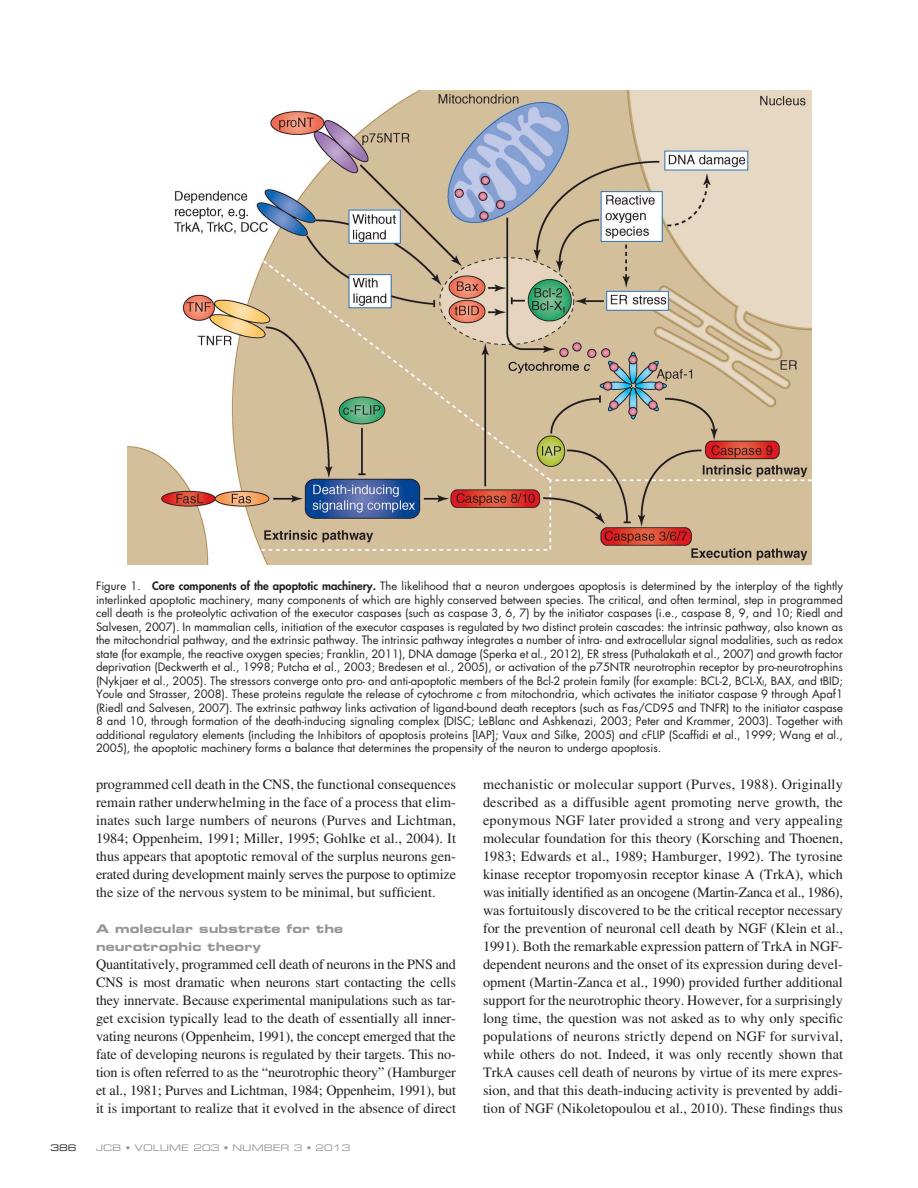
<style>
.page{position:relative;width:918px;height:1188px;background:#fff}
.page>*{position:absolute;margin:0;border:0;box-sizing:border-box;transform-origin:0 0}
.t1{font:14.25px/18px "Times LT Std";color:#231f20;text-align:justify}
.t2{font:12px/18px "Eurostile LT Std Bold Ex 2";letter-spacing:.005em;color:#949698}
.t3{font:11.25px/13.5px "Futura Std";color:#231f20;text-align:justify}
.t4{font:9px "Eurostile LT Std Ex 2";color:#949698}
.t5{font:9px "Eurostile LT Std Ex 2";color:#231f20}
.s1{font-weight:800}
.s2{font-style:italic}
</style>
<div class="page">
<img style="left:128px;top:90px;width:684px;height:475px">
<p class="t3" style="left:96px;top:579px;width:749px">Figure 1. <span class="s1">Core components of the apoptotic machinery.</span> The likelihood that a neuron undergoes apoptosis is determined by the interplay of the tightly interlinked apoptotic machinery, many components of which are highly conserved between species. The critical, and often terminal, step in programmed cell death is the proteolytic activation of the executor caspases (such as caspase 3, 6, 7) by the initiator caspases (i.e., caspase 8, 9, and 10; Riedl and Salvesen, 2007). In mammalian cells, initiation of the executor caspases is regulated by two distinct protein cascades: the intrinsic pathway, also known as the mitochondrial pathway, and the extrinsic pathway. The intrinsic pathway integrates a number of intra- and extracellular signal modalities, such as redox state (for example, the reactive oxygen species; Franklin, 2011), DNA damage (Sperka et al., 2012), ER stress (Puthalakath et al., 2007) and growth factor deprivation (Deckwerth et al., 1998; Putcha et al., 2003; Bredesen et al., 2005), or activation of the p75NTR neurotrophin receptor by pro-neurotrophins (Nykjaer et al., 2005). The stressors converge onto pro- and anti-apoptotic members of the Bcl-2 protein family (for example: BCL-2, BCL-X<sub>l</sub>, BAX, and tBID; Youle and Strasser, 2008). These proteins regulate the release of cytochrome <span class="s2">c</span> from mitochondria, which activates the initiator caspase 9 through Apaf1 (Riedl and Salvesen, 2007). The extrinsic pathway links activation of ligand-bound death receptors (such as Fas/CD95 and TNFR) to the initiator caspase 8 and 10, through formation of the death-inducing signaling complex (DISC; LeBlanc and Ashkenazi, 2003; Peter and Krammer, 2003). Together with additional regulatory elements (including the Inhibitors of apoptosis proteins [IAP]; Vaux and Silke, 2005) and cFLIP (Scaffidi et al., 1999; Wang et al., 2005), the apoptotic machinery forms a balance that determines the propensity of the neuron to undergo apoptosis.</p>
<p class="t1" style="left:96px;top:775px;width:362px">programmed cell death in the CNS, the functional consequences remain rather underwhelming in the face of a process that elim&shy;inates such large numbers of neurons (Purves and Lichtman, 1984; Oppenheim, 1991; Miller, 1995; Gohlke et al., 2004). It thus appears that apoptotic removal of the surplus neurons gen&shy;erated during development mainly serves the purpose to optimize the size of the nervous system to be minimal, but sufficient.</p>
<p class="t2" style="left:96px;top:919px;width:249px">A molecular substrate for the neurotrophic theory</p>
<p class="t1" style="left:96px;top:955px;width:362px">Quantitatively, programmed cell death of neurons in the PNS and CNS is most dramatic when neurons start contacting the cells they innervate. Because experimental manipulations such as tar&shy;get excision typically lead to the death of essentially all inner&shy;vating neurons (Oppenheim, 1991), the concept emerged that the fate of developing neurons is regulated by their targets. This no&shy;tion is often referred to as the “neurotrophic theory” (Hamburger et al., 1981; Purves and Lichtman, 1984; Oppenheim, 1991), but it is important to realize that it evolved in the absence of direct</p>
<p class="t5" style="left:50px;top:1142px;width:28px">386</p>
<p class="t4" style="left:96px;top:1142px;width:256px">JCB • VOLUME 203 • NUMBER 3 • 2013</p>
<p class="t1" style="left:483px;top:775px;width:362px">mechanistic or molecular support (Purves, 1988). Originally described as a diffusible agent promoting nerve growth, the eponymous NGF later provided a strong and very appealing molecular foundation for this theory (Korsching and Thoenen, 1983; Edwards et al., 1989; Hamburger, 1992). The tyrosine kinase receptor tropomyosin receptor kinase A (TrkA), which was initially identified as an oncogene (Martin-Zanca et al., 1986), was fortuitously discovered to be the critical receptor necessary for the prevention of neuronal cell death by NGF (Klein et al., 1991). Both the remarkable expression pattern of TrkA in NGF&shy;dependent neurons and the onset of its expression during devel&shy;opment (Martin-Zanca et al., 1990) provided further additional support for the neurotrophic theory. However, for a surprisingly long time, the question was not asked as to why only specific populations of neurons strictly depend on NGF for survival, while others do not. Indeed, it was only recently shown that TrkA causes cell death of neurons by virtue of its mere expres&shy;sion, and that this death-inducing activity is prevented by addi&shy;tion of NGF (Nikoletopoulou et al., 2010). These findings thus</p>
</div>
